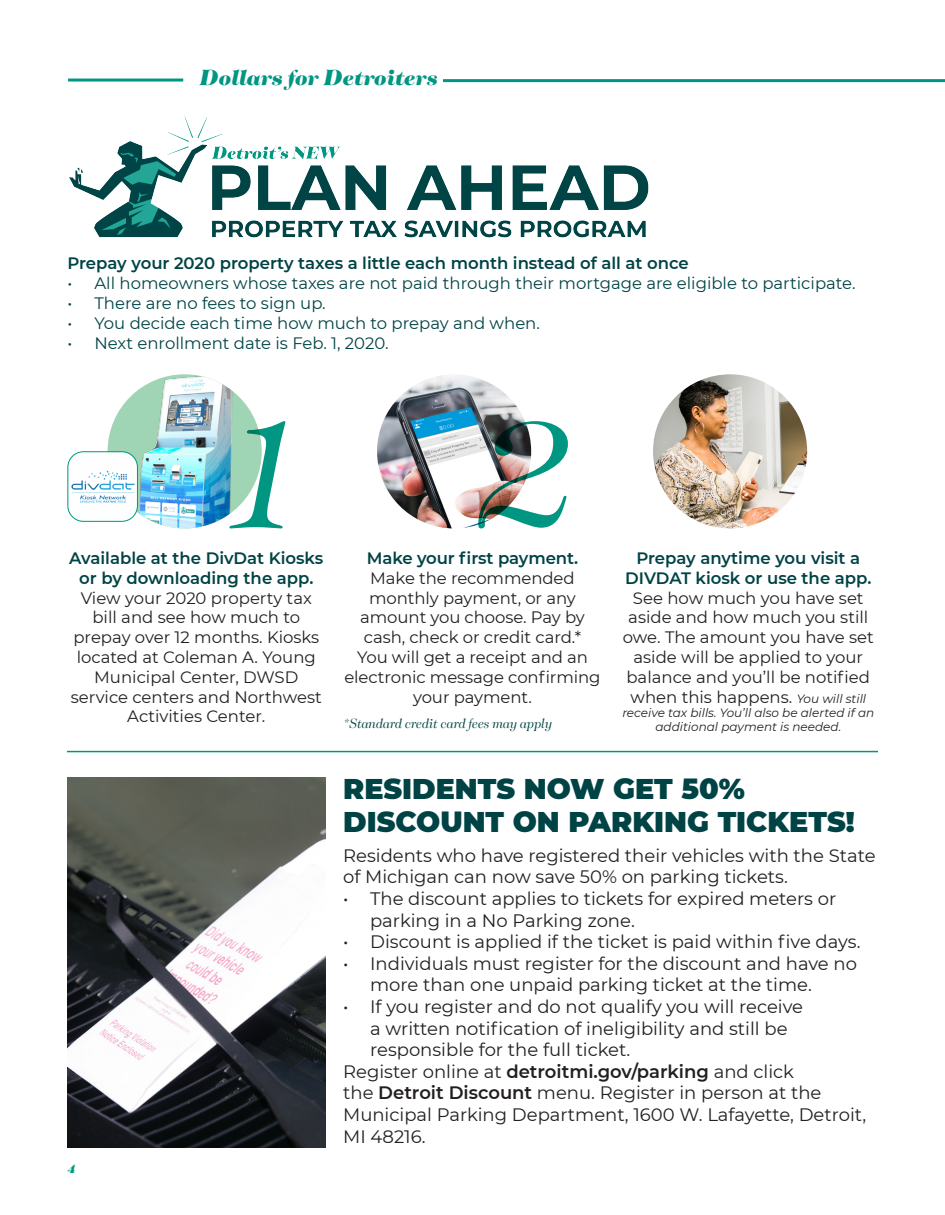
<style>
.page{position:relative;width:945px;height:1215px;background:#fff}
.page>*{position:absolute;margin:0;border:0;box-sizing:border-box;transform-origin:0 0}
.t1{font:900 28.5px/33px "Montserrat";color:#004345}
.t2{font:italic 900 24px "Tenez";letter-spacing:-.005em;color:#009681}
.t3{font:18px/21.6px "Montserrat";color:#231f20}
.t4{font:16.5px/19.8px "Montserrat";color:#231f20;text-align:center}
.t5{font:16.5px "Montserrat";color:#004345}
.t6{font:600 16.5px/19.8px "Montserrat";color:#004345;text-align:center}
.t7{font:italic 15px "Tenez";letter-spacing:-.01em;color:#004345}
.t8{font:italic 900 15px "Tenez";color:#009681}
.t9{font:italic 12px/14.4px "Montserrat";color:#231f20;text-align:center}
.s1{font-weight:600;color:#004345}
.s2{font-style:italic;font-size:12px}
.s3{font-weight:600}
</style>
<div class="page">
<hr style="left:68px;top:79px;width:115px;height:3px;background:#009681">
<hr style="left:443px;top:79px;width:502px;height:3px;background:#009681">
<img style="left:69px;top:116px;width:580px;height:122px">
<img style="left:377px;top:374px;width:154px;height:154px;border-radius:77px">
<div style="left:108px;top:374px;width:154px;height:154px;background:#9fd4b4;border-radius:50%"></div>
<img style="left:123px;top:374px;width:123px;height:154px">
<img style="left:653px;top:374px;width:154px;height:154px;border-radius:77px">
<img style="left:478px;top:421px;width:90px;height:107px">
<svg style="left:229px;top:421px;width:56px;height:107px"></svg>
<img style="left:69px;top:452px;width:68px;height:69px">
<div style="left:67px;top:451px;width:71px;height:71px;border:1px solid #009681;border-radius:16px"></div>
<hr style="left:67px;top:751px;width:811px;height:1px;background:#009681">
<img style="left:68px;top:778px;width:257px;height:370px">
<p class="t2" style="left:200px;top:59px;width:240px">Dollars for Detroiters</p>
<p class="t6" style="left:68px;top:253px;width:623px">Prepay your 2020 property taxes a little each month instead of all at once</p>
<p class="t5" style="left:68px;top:272px;width:790px">• All homeowners whose taxes are not paid through their mortgage are eligible to participate.</p>
<p class="t5" style="left:68px;top:292px;width:260px">• There are no fees to sign up.</p>
<p class="t5" style="left:68px;top:312px;width:474px">• You decide each time how much to prepay and when.</p>
<p class="t5" style="left:68px;top:331px;width:323px">• Next enrollment date is Feb. 1, 2020.</p>
<p class="t4" style="left:69px;top:548px;width:256px"><span class="s1">Available at the DivDat Kiosks or by downloading the app.<br></span>View your 2020 property tax bill and see how much to prepay over 12 months. Kiosks located at Coleman A. Young<br>Municipal Center, DWSD service centers and Northwest<br>Activities Center.</p>
<p class="t4" style="left:344px;top:548px;width:258px"><span class="s1">Make your first payment.<br></span>Make the recommended monthly payment, or any amount you choose. Pay by cash, check or credit card.*<br>You will get a receipt and an electronic message confirming your payment.</p>
<p class="t7" style="left:344px;top:713px;width:210px">*Standard credit card fees may apply</p>
<p class="t6" style="left:625px;top:547px;width:248px">Prepay anytime you visit a<br>DIVDAT kiosk or use the app.</p>
<p class="t4" style="left:623px;top:587px;width:252px">See how much you have set aside and how much you still owe. The amount you have set aside will be applied to your balance and you’ll be notified when this happens. <span class="s2">You will still</span></p>
<p class="t9" style="left:622px;top:705px;width:253px">receive tax bills. You’ll also be alerted if an additional payment is needed.</p>
<p class="t1" style="left:343px;top:771px;width:513px">RESIDENTS NOW GET 50%<br>DISCOUNT ON PARKING TICKETS!</p>
<p class="t8" style="left:68px;top:1157px;width:9px">4</p>
<p class="t3" style="left:343px;top:844px;width:534px">Residents who have registered their vehicles with the State of Michigan can now save 50% on parking tickets.</p>
<p class="t3" style="left:370px;top:887px;width:468px;text-indent:-27px">• The discount applies to tickets for expired meters or parking in a No Parking zone.</p>
<p class="t3" style="left:343px;top:930px;width:519px">• Discount is applied if the ticket is paid within five days.</p>
<p class="t3" style="left:370px;top:952px;width:488px;text-indent:-27px">• Individuals must register for the discount and have no more than one unpaid parking ticket at the time.</p>
<p class="t3" style="left:370px;top:995px;width:434px;text-indent:-27px">• If you register and do not qualify you will receive a written notification of ineligibility and still be responsible for the full ticket.</p>
<p class="t3" style="left:343px;top:1060px;width:525px">Register online at <span class="s3">detroitmi.gov/parking</span> and click<br>the <span class="s3">Detroit Discount</span> menu. Register in person at the Municipal Parking Department, 1600 W. Lafayette, Detroit, MI 48216.</p>
</div>
